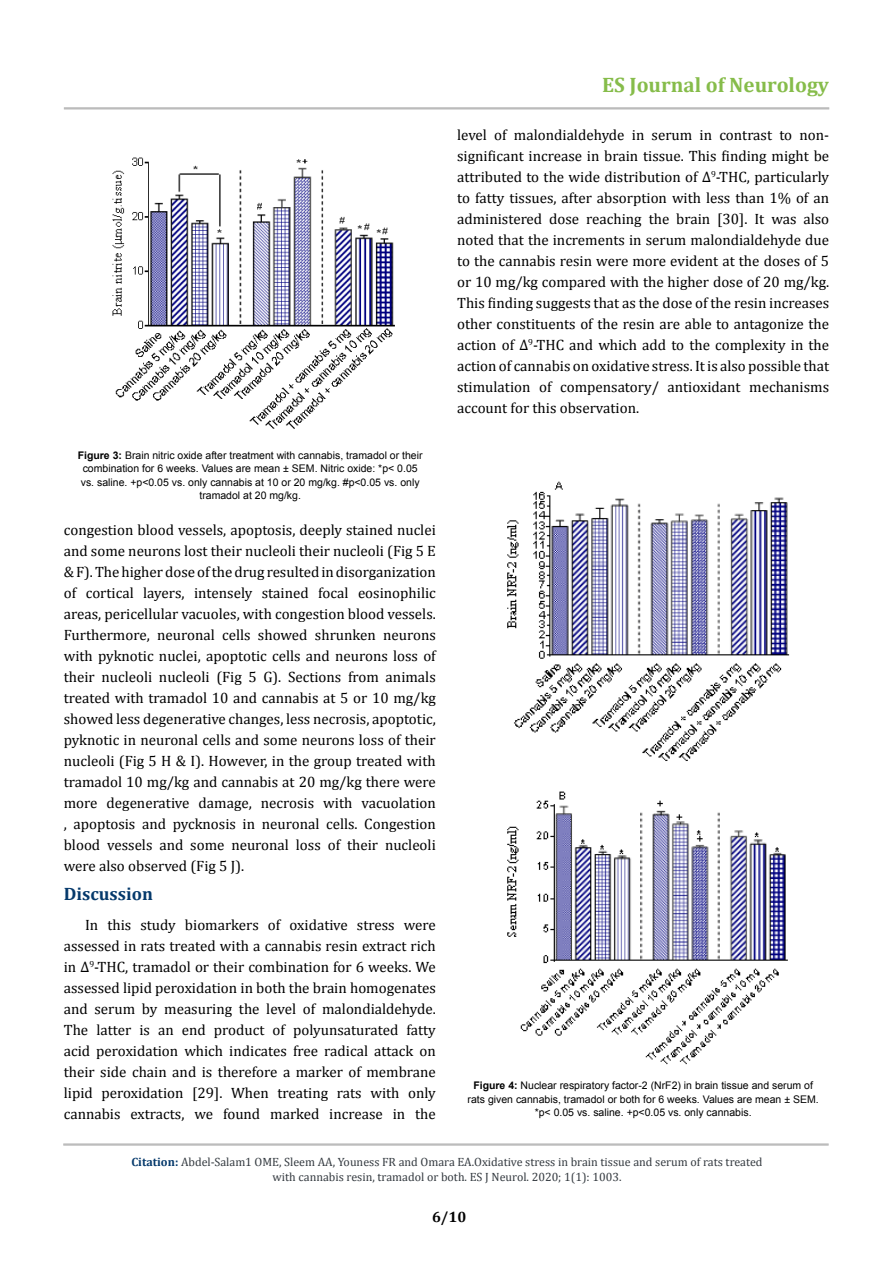
<style>
.page{position:relative;width:893px;height:1263px;background:#fff}
.page>*{position:absolute;margin:0;border:0;box-sizing:border-box;transform-origin:0 0}
.t1{font:700 21px "Cambria";color:#86bc4a}
.t2{font:700 18px "Cambria";color:#05396b}
.t3{font:15px/21px "Cambria";color:#000;text-align:justify}
.t4{font:700 15px "Cambria";color:#000}
.t5{font:12px/15px "Cambria";color:#343a40;text-align:center}
.t6{font:10.5px/13.5px "Arial";color:#000;text-align:center}
.s1{font-weight:700}
.s2{font-weight:700;color:#05396b}
</style>
<div class="page">
<hr style="left:63px;top:1144px;width:766px;height:1px;background:#000">
<hr style="left:63px;top:1145px;width:766px;height:1px;background:#000">
<hr style="left:64px;top:108px;width:765px;height:1px;background:#000">
<hr style="left:64px;top:109px;width:765px;height:1px;background:#000">
<img style="left:112px;top:157px;width:283px;height:272px">
<img style="left:507px;top:481px;width:283px;height:584px">
<h1 class="t1" style="left:602px;top:70px;width:229px">ES Journal of Neurology</h1>
<p class="t6" style="left:78px;top:448px;width:346px"><span class="s1">Figure 3:</span> Brain nitric oxide after treatment with cannabis, tramadol or their combination for 6 weeks. Values are mean ± SEM. Nitric oxide: *p&lt; 0.05 vs. saline. +p&lt;0.05 vs. only cannabis at 10 or 20 mg/kg. #p&lt;0.05 vs. only tramadol at 20 mg/kg.</p>
<p class="t3" style="left:64px;top:519px;width:374px">congestion blood vessels, apoptosis, deeply stained nuclei and some neurons lost their nucleoli their nucleoli (Fig 5 E &amp; F). The higher dose of the drug resulted in disorganization of cortical layers, intensely stained focal eosinophilic areas, pericellular vacuoles, with congestion blood vessels.<br>Furthermore, neuronal cells showed shrunken neurons with pyknotic nuclei, apoptotic cells and neurons loss of their nucleoli nucleoli (Fig 5 G). Sections from animals treated with tramadol 10 and cannabis at 5 or 10 mg/kg showed less degenerative changes, less necrosis, apoptotic, pyknotic in neuronal cells and some neurons loss of their nucleoli (Fig 5 H &amp; I). However, in the group treated with tramadol 10 mg/kg and cannabis at 20 mg/kg there were more degenerative damage, necrosis with vacuolation , apoptosis and pycknosis in neuronal cells. Congestion blood vessels and some neuronal loss of their nucleoli were also observed (Fig 5 J).</p>
<p class="t2" style="left:64px;top:881px;width:91px">Discussion</p>
<p class="t3" style="left:64px;top:914px;width:374px;text-indent:21px">In this study biomarkers of oxidative stress were assessed in rats treated with a cannabis resin extract rich in ∆<sup>9</sup>-THC, tramadol or their combination for 6 weeks. We assessed lipid peroxidation in both the brain homogenates and serum by measuring the level of malondialdehyde.<br>The latter is an end product of polyunsaturated fatty acid peroxidation which indicates free radical attack on their side chain and is therefore a marker of membrane lipid peroxidation [29]. When treating rats with only cannabis extracts, we found marked increase in the</p>
<p class="t3" style="left:457px;top:125px;width:374px">level of malondialdehyde in serum in contrast to non&shy;significant increase in brain tissue. This finding might be attributed to the wide distribution of ∆<sup>9</sup>-THC, particularly to fatty tissues, after absorption with less than 1% of an administered dose reaching the brain [30]. It was also noted that the increments in serum malondialdehyde due to the cannabis resin were more evident at the doses of 5 or 10 mg/kg compared with the higher dose of 20 mg/kg.<br>This finding suggests that as the dose of the resin increases other constituents of the resin are able to antagonize the action of ∆<sup>9</sup>-THC and which add to the complexity in the action of cannabis on oxidative stress. It is also possible that stimulation of compensatory/ antioxidant mechanisms account for this observation.</p>
<p class="t6" style="left:468px;top:1079px;width:353px"><span class="s1">Figure 4:</span> Nuclear respiratory factor-2 (NrF2) in brain tissue and serum of rats given cannabis, tramadol or both for 6 weeks. Values are mean ± SEM. *p&lt; 0.05 vs. saline. +p&lt;0.05 vs. only cannabis.</p>
<p class="t5" style="left:131px;top:1154px;width:633px"><span class="s2">Citation:</span> Abdel-Salam1 OME, Sleem AA, Youness FR and Omara EA.Oxidative stress in brain tissue and serum of rats treated with cannabis resin, tramadol or both. ES J Neurol. 2020; 1(1): 1003.</p>
<p class="t4" style="left:432px;top:1206px;width:36px">6/10</p>
</div>
